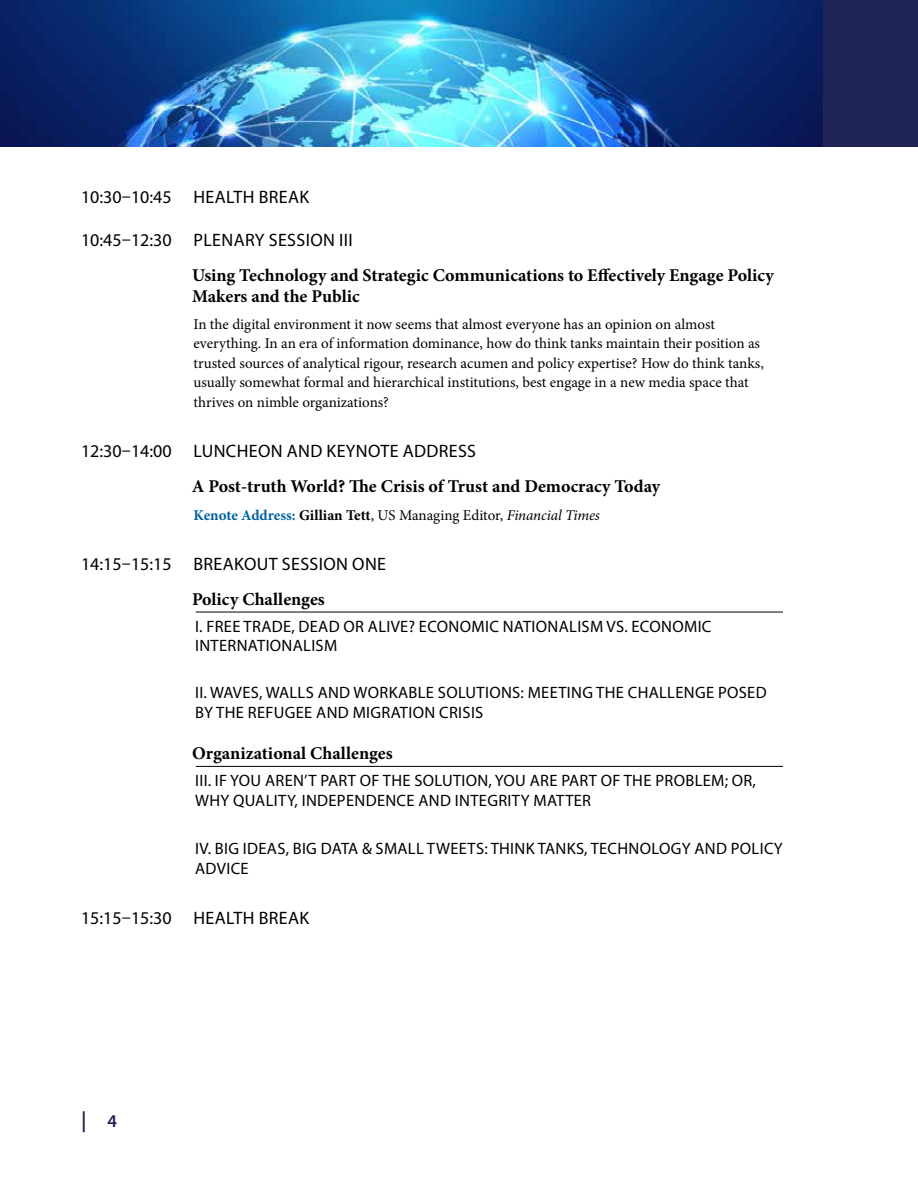
<style>
.page{position:relative;width:918px;height:1188px;background:#fff}
.page>*{position:absolute;margin:0;border:0;box-sizing:border-box;transform-origin:0 0}
.t1{font:600 21px "Myriad Pro";color:#1f2457}
.t2{font:700 18px/21.6px "Minion Pro";color:#000}
.t3{font:18px "Myriad Pro";letter-spacing:.02em;color:#000}
.t4{font:16.5px/19.8px "Myriad Pro";letter-spacing:.02em;color:#000}
.t5{font:15px/19.5px "Minion Pro";color:#000}
.s1{font-weight:700;color:#0261a1}
.s2{font-weight:700}
.s3{font-style:italic}
.s4{font-size:18px}
</style>
<div class="page">
<div style="left:821px;top:0;width:97px;height:147px;background:#1f2457"></div>
<img style="left:0;top:0;width:822px;height:147px">
<hr style="left:196px;top:612px;width:587px;height:1px;background:#000">
<hr style="left:196px;top:766px;width:587px;height:1px;background:#000">
<p class="t3" style="left:81px;top:185px;width:230px">10:30–10:45 HEALTH BREAK</p>
<p class="t3" style="left:81px;top:229px;width:273px">10:45–12:30 PLENARY SESSION III</p>
<p class="t2" style="left:192px;top:264px;width:584px">Using Technology and Strategic Communications to Effectively Engage Policy<br>Makers and the Public</p>
<p class="t5" style="left:194px;top:314px;width:572px">In the digital environment it now seems that almost everyone has an opinion on almost everything. In an era of information dominance, how do think tanks maintain their position as trusted sources of analytical rigour, research acumen and policy expertise? How do think tanks, usually somewhat formal and hierarchical institutions, best engage in a new media space that thrives on nimble organizations?</p>
<p class="t3" style="left:81px;top:439px;width:397px">12:30–14:00 LUNCHEON AND KEYNOTE ADDRESS</p>
<p class="t2" style="left:192px;top:475px;width:470px">A Post-truth World? The Crisis of Trust and Democracy Today</p>
<p class="t5" style="left:194px;top:506px;width:408px"><span class="s1">Kenote Address:</span> <span class="s2">Gillian Tett</span>, US Managing Editor, <span class="s3">Financial Times</span></p>
<p class="t3" style="left:81px;top:553px;width:307px">14:15–15:15 BREAKOUT SESSION ONE</p>
<p class="t2" style="left:192px;top:588px;width:134px">Policy Challenges</p>
<p class="t4" style="left:195px;top:616px;width:518px">I. FREE TRADE, DEAD OR ALIVE? ECONOMIC NATIONALISM VS. ECONOMIC<br>INTERNATIONALISM</p>
<p class="t4" style="left:195px;top:682px;width:573px">II. WAVES, WALLS AND WORKABLE SOLUTIONS: MEETING THE CHALLENGE POSED<br>BY THE REFUGEE AND MIGRATION CRISIS</p>
<p class="t2" style="left:192px;top:743px;width:202px">Organizational Challenges</p>
<p class="t4" style="left:195px;top:770px;width:562px">III. IF YOU AREN’T PART OF THE SOLUTION, YOU ARE PART OF THE PROBLEM; OR,<br>WHY QUALITY, INDEPENDENCE AND INTEGRITY MATTER</p>
<p class="t4" style="left:195px;top:838px;width:589px">IV. BIG IDEAS, BIG DATA &amp; SMALL TWEETS: THINK TANKS, TECHNOLOGY AND POLICY<br>ADVICE</p>
<p class="t3" style="left:81px;top:907px;width:230px">15:15–15:30 HEALTH BREAK</p>
<h1 class="t1" style="left:81px;top:1107px;width:38px">| <span class="s4">4</span></h1>
</div>
